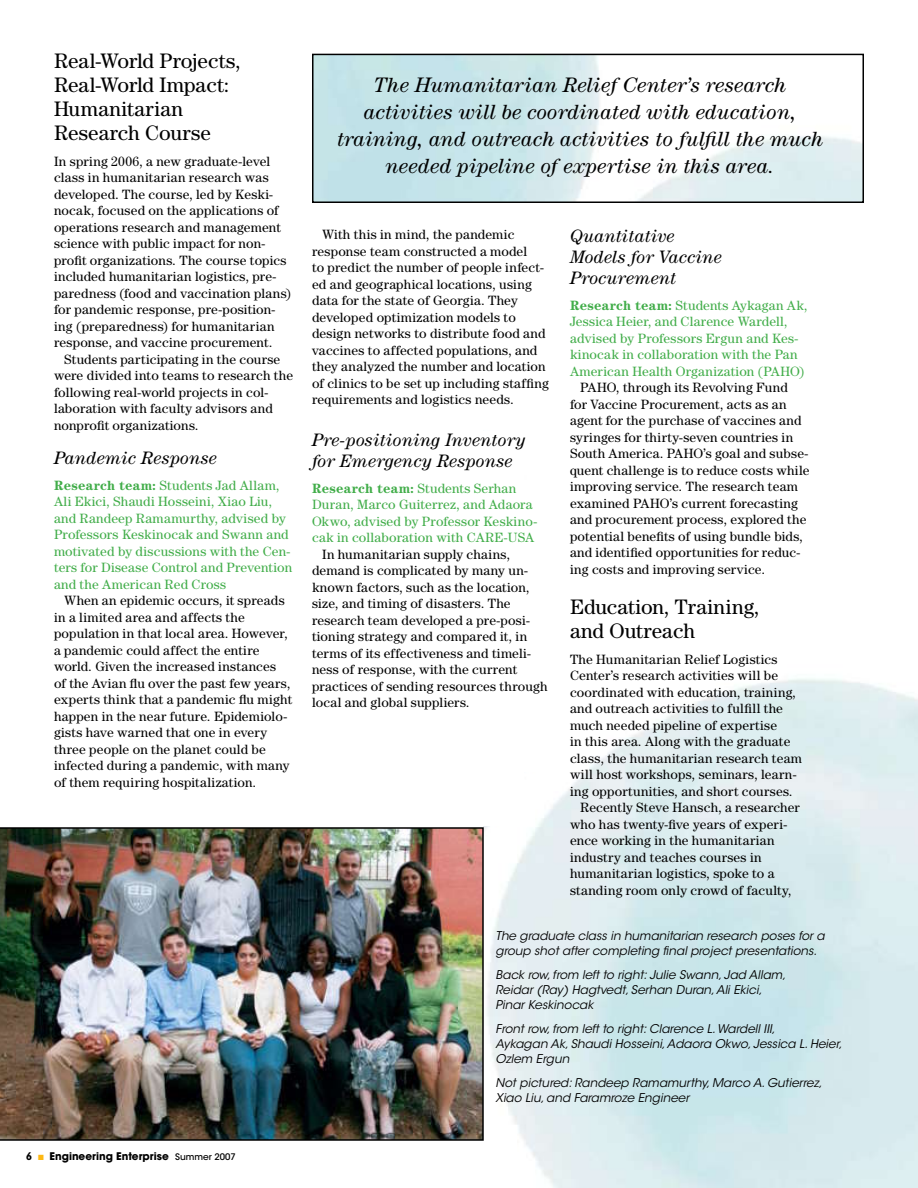
<style>
.page{position:relative;width:918px;height:1188px;background:#fff}
.page>*{position:absolute;margin:0;border:0;box-sizing:border-box;transform-origin:0 0}
.t1{font:italic 21px/27px "Century Std";letter-spacing:.01em;color:#000;text-align:center}
.t2{font:21px/24px "Century Std";letter-spacing:.005em;color:#000}
.t3{font:italic 18px/21px "Century Std";letter-spacing:.01em;color:#000}
.t4{font:13.5px/16.5px "Century Std";letter-spacing:.015em;color:#000}
.t5{font:13.5px/16.5px "Century Std";letter-spacing:.015em;color:#41ad49}
.t6{font:italic 12px/15px "ITC Avant Garde Std";color:#000}
.t7{font:700 10.5px "ITC Avant Garde Std";color:#000}
.s1{font-weight:700}
.s2{font-stretch:condensed}
.s3{color:#fdb813}
.s4{font-weight:500;font-size:9px}
</style>
<div class="page">
<img style="left:0;top:827px;width:484px;height:314px">
<div style="left:312px;top:54px;width:552px;height:149px;border:2px solid #000"></div>
<h1 class="t2" style="left:54px;top:49px;width:188px">Real-World Projects,<br>Real-World Impact:<br>Humanitarian<br>Research Course</h1>
<p class="t4" style="left:54px;top:153px;width:239px">In spring 2006, a new graduate-level class in humanitarian research was developed. The course, led by Keski&shy;nocak, focused on the applications of oper-ations research and management science with public impact for non&shy;profit organizations. The course topics included human-itarian logistics, pre&shy;paredness (food and vaccination plans) for pandemic response, pre-position&shy;ing (preparedness) for humanitarian response, and vaccine procurement.</p>
<p class="t4" style="left:54px;top:351px;width:241px;text-indent:10px">Students participating in the course were divided into teams to research the following real-world projects in col&shy;laboration with faculty advisors and nonprofit organizations.</p>
<h2 class="t3" style="left:54px;top:448px;width:164px">Pandemic Response</h2>
<p class="t5" style="left:54px;top:477px;width:240px"><span class="s1">Research team:</span> Students Jad Allam, Ali Ekici, Shaudi Hosseini, Xiao Liu, and Randeep Ramamurthy, advised by Professors Keskinocak and Swann and motivated by discussions with the Cen&shy;ters for Disease Control and Prevention and the American Red Cross</p>
<p class="t4" style="left:54px;top:592px;width:240px;text-indent:10px">When an epidemic occurs, it spreads in a limited area and affects the population in that local area. However, a pandemic could affect the entire world. Given the increased instances<br>of the Avian flu over the past few years, experts think that a pandemic flu might happen in the near future. Epidemiolo&shy;gists have warned that one in every three people on the planet could be infected during a pandemic, with many of them requiring hospitalization.</p>
<h1 class="t1" style="left:337px;top:72px;width:488px">The Humanitarian Relief Center’s research activities will be coordinated with education, training, and outreach activities to fulfill the much needed pipeline of expertise in this area.</h1>
<p class="t4" style="left:312px;top:226px;width:238px;text-indent:10px">With this in mind, the pandemic response team constructed a model<br>to predict the number of people infect&shy;ed and geographical locations, using data for the state of Georgia. They developed optimization models to design networks to distribute food and vaccines to affected populations, and they analyzed the number and location of clinics to be set up including staffing requirements and logistics needs.</p>
<h2 class="t3" style="left:312px;top:429px;width:215px">Pre-positioning Inventory for Emergency Response</h2>
<p class="t5" style="left:312px;top:480px;width:227px"><span class="s1">Research team:</span> Students Serhan Duran, Marco Guiterrez, and Adaora Okwo, advised by Professor Keskino&shy;cak in collaboration with CARE-USA</p>
<p class="t4" style="left:312px;top:546px;width:237px;text-indent:10px">In humanitarian supply chains, demand is complicated by many un&shy;known factors, such as the location, size, and timing of disasters. The research team developed a pre-posi&shy;tioning strategy and compared it, in terms of its effectiveness and timeli&shy;ness of response, with the current practices of sending resources through local and global suppliers.</p>
<h2 class="t3" style="left:570px;top:226px;width:153px">Quantitative<br>Models for Vaccine<br>Procurement</h2>
<p class="t5" style="left:570px;top:297px;width:239px"><span class="s1">Research team:</span> Students Aykagan Ak, Jessica Heier, and Clarence Wardell, advised by Professors Ergun and Kes&shy;kinocak in collaboration with the Pan American Health Organization (PAHO)</p>
<p class="t4" style="left:570px;top:379px;width:241px;text-indent:10px">PAHO, through its Revolving Fund<br>for Vaccine Procurement, acts as an agent for the purchase of vaccines and syringes for thirty-seven countries in South America. PAHO’s goal and subse&shy;quent challenge is to reduce costs while improving service. The research team examined PAHO’s current forecasting and procurement process, explored the potential benefits of using bundle bids, and identified opportunities for reduc&shy;ing costs and improving service.</p>
<h1 class="t2" style="left:570px;top:595px;width:191px">Education, Training, and Outreach</h1>
<p class="t4" style="left:570px;top:651px;width:209px">The Humanitarian Relief Logistics</p>
<p class="t4" style="left:570px;top:667px;width:210px">Center’s research activities will be</p>
<p class="t4" style="left:570px;top:684px;width:227px">coordinated with education, training,</p>
<p class="t4" style="left:570px;top:700px;width:214px">and outreach activities to fulfill the</p>
<p class="t4" style="left:570px;top:717px;width:209px">much needed pipeline of expertise</p>
<p class="t4" style="left:570px;top:733px;width:222px">in this area. Along with the graduate</p>
<p class="t4" style="left:570px;top:750px;width:234px">class, the humanitarian research team</p>
<p class="t4" style="left:570px;top:766px;width:228px">will host workshops, seminars, learn-</p>
<p class="t4" style="left:570px;top:783px;width:224px">ing opportunities, and short courses.</p>
<p class="t4" style="left:580px;top:799px;width:221px">Recently Steve Hansch, a researcher</p>
<p class="t4" style="left:570px;top:816px;width:219px">who has twenty-five years of experi-</p>
<p class="t4" style="left:570px;top:832px;width:206px">ence working in the humanitarian</p>
<p class="t4" style="left:570px;top:849px;width:193px">industry and teaches courses in</p>
<p class="t4" style="left:570px;top:865px;width:206px">humanitarian logistics, spoke to a</p>
<p class="t4" style="left:570px;top:882px;width:223px">standing room only crowd of faculty,</p>
<p class="t6" style="left:496px;top:928px;width:331px">The graduate class in humanitarian research poses for a group shot after completing final project presentations.</p>
<p class="t6" style="left:496px;top:967px;width:292px">Back row, from left to right: Julie Swann, Jad Allam,<br>Reidar (Ray) Hagtvedt, Serhan Duran, Ali Ekici,<br>Pinar Keskinocak</p>
<p class="t6" style="left:496px;top:1021px;width:348px">Front row, from left to right: Clarence L. Wardell III,<br>Aykagan Ak, Shaudi Hosseini, Adaora Okwo, Jessica L. Heier,<br>Ozlem Ergun</p>
<p class="t6" style="left:496px;top:1075px;width:328px">Not pictured: Randeep Ramamurthy, Marco A. Gutierrez,<br>Xiao Liu, and Faramroze Engineer</p>
<p class="t7" style="left:26px;top:1149px;width:211px"><span class="s2">6</span> <span class="s3">■</span> Engineering Enterprise <span class="s4">Summer 2007</span></p>
</div>
